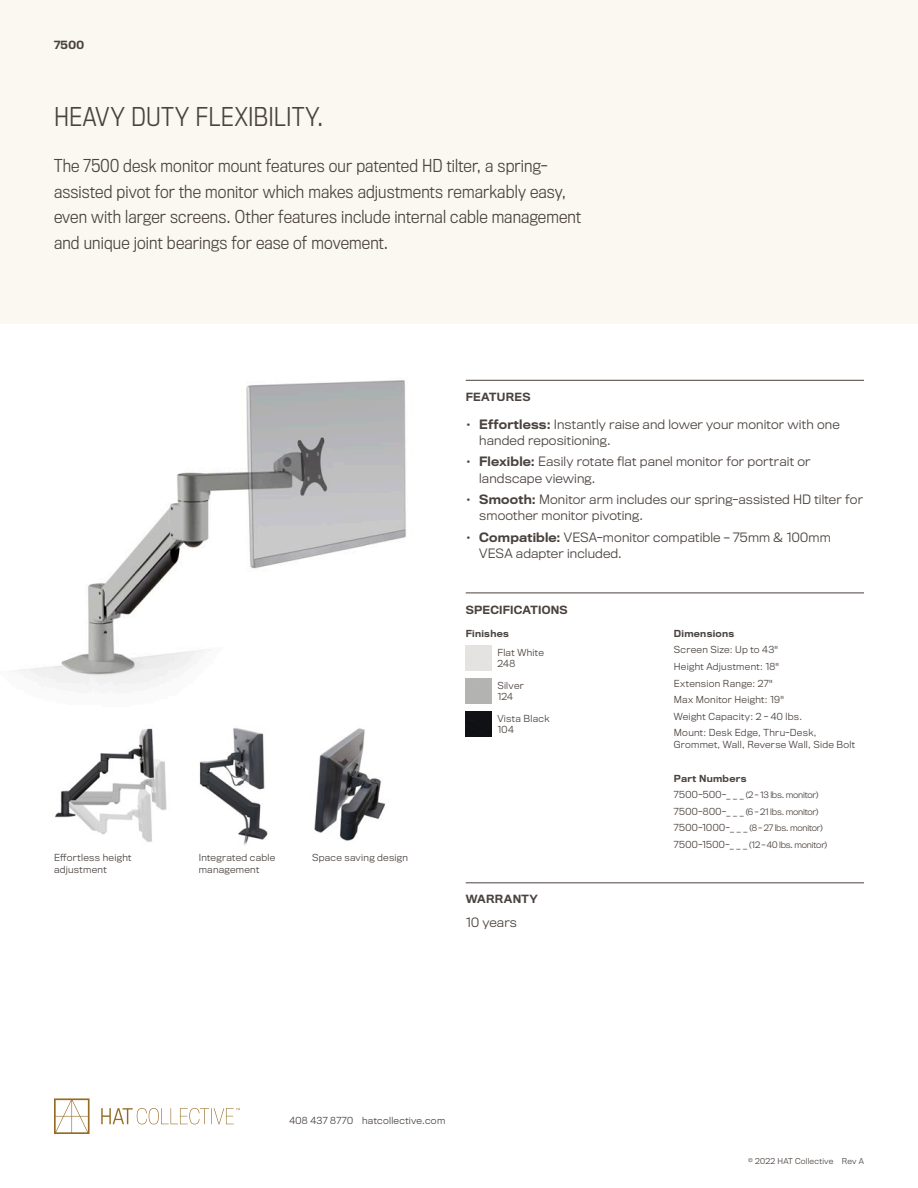
<style>
.page{position:relative;width:918px;height:1188px;background:#fff}
.page>*{position:absolute;margin:0;border:0;box-sizing:border-box;transform-origin:0 0}
.Intro_Header{font:300 24px "Titling Gothic FB Narrow";letter-spacing:.015em;color:#4a423e}
.Description_-_Main{font:300 16.5px/25.5px "Titling Gothic FB Narrow";letter-spacing:.01em;color:#4a423e}
.Body_-_Features{font:300 12px/16.5px "Titling Gothic FB";letter-spacing:.01em;color:#4a423e}
.Body_-_Warranty{font:300 12px "Titling Gothic FB";letter-spacing:.01em;color:#4a423e}
.Subhead{font:500 10.5px "Titling Gothic FB";letter-spacing:.02em;color:#4a423e}
.Product_Name_-_Small{font:500 10.5px "Titling Gothic FB";color:#4a423e}
.Body_-_Specification{font:300 9px/12px "Titling Gothic FB";letter-spacing:.03em;color:#4a423e}
.Body_-_Specification-2{font:500 9px "Titling Gothic FB";letter-spacing:.035em;color:#4a423e}
.Contact_Info{font:300 9px "Titling Gothic FB";letter-spacing:.03em;color:#4a423e}
.Finishes{font:300 9px "Titling Gothic FB";letter-spacing:.025em;color:#4a423e}
.Body_-_Specification-3{font:300 8.25px "Titling Gothic FB";letter-spacing:-.025em;color:#4a423e}
.t1{font:300 7.5px "Titling Gothic FB";letter-spacing:.03em;color:#4a423e}
.s1{font-weight:500}
.s2{font-size:9px}
</style>
<div class="page">
<div style="left:0;top:0;width:918px;height:324px;background:#fbf8f2"></div>
<hr style="left:466px;top:380px;width:398px;height:1px;background:#4a423e">
<hr style="left:466px;top:593px;width:398px;height:1px;background:#4a423e">
<img style="left:466px;top:712px;width:25px;height:24px">
<hr style="left:466px;top:882px;width:398px;height:1px;background:#4a423e">
<svg style="left:54px;top:1098px;width:36px;height:36px"></svg>
<svg style="left:101px;top:1108px;width:139px;height:16px"></svg>
<img style="left:15px;top:380px;width:391px;height:306px">
<img style="left:199px;top:727px;width:69px;height:118px">
<img style="left:314px;top:728px;width:72px;height:113px">
<img style="left:55px;top:728px;width:112px;height:114px">
<p class="Product_Name_-_Small" style="left:54px;top:38px;width:32px">7500</p>
<p class="Intro_Header" style="left:54px;top:103px;width:271px">HEAVY DUTY FLEXIBILITY.</p>
<p class="Description_-_Main" style="left:54px;top:153px;width:529px">The 7500 desk monitor mount features our patented HD tilter, a spring&shy;assisted pivot for the monitor which makes adjustments remarkably easy, even with larger screens. Other features include internal cable management and unique joint bearings for ease of movement.</p>
<p class="Subhead" style="left:466px;top:390px;width:66px">FEATURES</p>
<p class="Body_-_Features" style="left:479px;top:416px;width:362px;text-indent:-14px"><span class="s1">• Effortless:</span> Instantly raise and lower your monitor with one handed repositioning.</p>
<p class="Body_-_Features" style="left:479px;top:453px;width:333px;text-indent:-14px"><span class="s1">• Flexible:</span> Easily rotate flat panel monitor for portrait or landscape viewing.</p>
<p class="Body_-_Features" style="left:479px;top:491px;width:385px;text-indent:-14px"><span class="s1">• Smooth:</span> Monitor arm includes our spring-assisted HD tilter for smoother monitor pivoting.</p>
<p class="Body_-_Features" style="left:479px;top:529px;width:353px;text-indent:-14px"><span class="s1">• Compatible:</span> VESA-monitor compatible – 75mm &amp; 100mm<br>VESA adapter included.</p>
<p class="Body_-_Specification" style="left:54px;top:851px;width:79px">Effortless height adjustment</p>
<p class="Body_-_Specification" style="left:199px;top:851px;width:78px">Integrated cable management</p>
<p class="Body_-_Specification" style="left:312px;top:851px;width:98px">Space saving design</p>
<p class="Subhead" style="left:466px;top:603px;width:104px">SPECIFICATIONS</p>
<p class="Body_-_Specification-2" style="left:466px;top:628px;width:45px">Finishes</p>
<p class="Finishes" style="left:497px;top:647px;width:48px">Flat White</p>
<p class="Finishes" style="left:497px;top:658px;width:19px">248</p>
<p class="Body_-_Specification" style="left:497px;top:680px;width:28px">Silver</p>
<p class="Finishes" style="left:497px;top:691px;width:17px">124</p>
<p class="Body_-_Specification" style="left:497px;top:713px;width:54px">Vista Black</p>
<p class="Finishes" style="left:497px;top:724px;width:18px">104</p>
<p class="Subhead" style="left:466px;top:893px;width:74px">WARRANTY</p>
<p class="Body_-_Warranty" style="left:466px;top:915px;width:53px">10 years</p>
<p class="Contact_Info" style="left:289px;top:1116px;width:157px">408 437 8770 hatcollective.com</p>
<p class="Body_-_Specification-2" style="left:674px;top:628px;width:62px">Dimensions</p>
<p class="Body_-_Specification" style="left:674px;top:644px;width:106px">Screen Size: Up to 43"</p>
<p class="Body_-_Specification" style="left:674px;top:661px;width:107px">Height Adjustment: 18"</p>
<p class="Body_-_Specification" style="left:674px;top:677px;width:100px">Extension Range: 27"</p>
<p class="Body_-_Specification" style="left:674px;top:694px;width:112px">Max Monitor Height: 19"</p>
<p class="Body_-_Specification" style="left:674px;top:710px;width:130px">Weight Capacity: 2 - 40 lbs.</p>
<p class="Body_-_Specification" style="left:674px;top:727px;width:183px">Mount: Desk Edge, Thru-Desk,<br>Grommet, Wall, Reverse Wall, Side Bolt</p>
<p class="Body_-_Specification-2" style="left:674px;top:773px;width:74px">Part Numbers</p>
<p class="Body_-_Specification-3" style="left:674px;top:790px;width:146px"><span class="s2">7500-500-_ _ _</span> (2 - 13 lbs. monitor)</p>
<p class="Body_-_Specification-3" style="left:674px;top:807px;width:146px"><span class="s2">7500-800-_ _ _</span> (6 - 21 lbs. monitor)</p>
<p class="Body_-_Specification-3" style="left:674px;top:823px;width:150px"><span class="s2">7500-1000-_ _ _</span> (8 - 27 lbs. monitor)</p>
<p class="Body_-_Specification-3" style="left:674px;top:840px;width:155px"><span class="s2">7500-1500-_ _ _</span> (12 - 40 lbs. monitor)</p>
<p class="t1" style="left:748px;top:1157px;width:117px">© 2022 HAT Collective Rev A</p>
</div>
